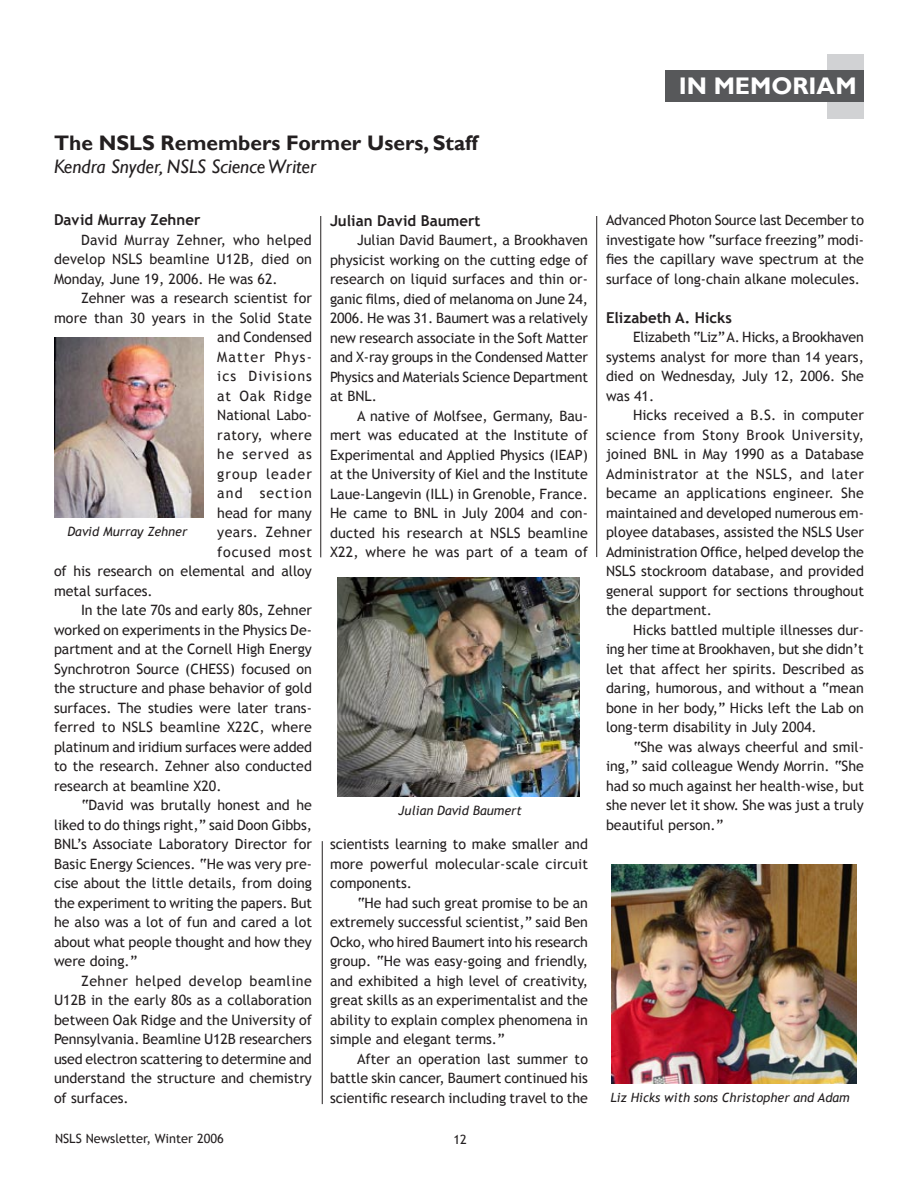
<style>
.page{position:relative;width:918px;height:1188px;background:#fff}
.page>*{position:absolute;margin:0;border:0;box-sizing:border-box;transform-origin:0 0}
.Pa11{font:700 24px "Gill Sans";color:#fff}
.Article_Title{font:700 21px "Gill Sans";color:#231f20}
.AuthorName{font:italic 19.5px "Gill Sans";color:#231f20}
.Body_Text{font:700 15px "Trebuchet MS";color:#231f20}
.Body_Text-2{font:14.25px/19.5px "Trebuchet MS";color:#231f20;text-align:justify}
.Body_Text-3{font:14.25px "Trebuchet MS";letter-spacing:.075em;color:#231f20}
.Body_Text-4{font:14.25px "Trebuchet MS";letter-spacing:.04em;color:#231f20}
.Body_Text-5{font:14.25px "Trebuchet MS";letter-spacing:.03em;color:#231f20}
.Body_Text-6{font:14.25px "Trebuchet MS";letter-spacing:.05em;color:#231f20}
.Body_Text-7{font:14.25px "Trebuchet MS";letter-spacing:.06em;color:#231f20}
.Body_Text-8{font:14.25px "Trebuchet MS";letter-spacing:.07em;color:#231f20}
.t1{font:italic 12.75px "Trebuchet MS";color:#231f20}
.t2{font:12.75px "Trebuchet MS";color:#231f20}
</style>
<div class="page">
<div style="left:828px;top:54px;width:36px;height:64px;background:#d1d2d4"></div>
<div style="left:665px;top:71px;width:199px;height:31px;background:#57585a"></div>
<img style="left:54px;top:338px;width:150px;height:180px">
<img style="left:338px;top:578px;width:241px;height:218px">
<img style="left:611px;top:864px;width:245px;height:220px">
<hr style="left:321px;top:216px;width:1px;height:341px;background:#231f20">
<hr style="left:322px;top:841px;width:1px;height:263px;background:#231f20">
<hr style="left:596px;top:216px;width:1px;height:341px;background:#231f20">
<p class="Article_Title" style="left:54px;top:130px;width:425px">The NSLS Remembers Former Users, Staff</p>
<p class="AuthorName" style="left:54px;top:155px;width:264px">Kendra Snyder, NSLS Science Writer</p>
<p class="Body_Text" style="left:54px;top:210px;width:148px">David Murray Zehner</p>
<p class="Body_Text-2" style="left:54px;top:230px;width:259px;text-indent:27px">David Murray Zehner, who helped develop NSLS beamline U12B, died on Monday, June 19, 2006. He was 62.</p>
<p class="Body_Text-2" style="left:81px;top:289px;width:233px">Zehner was a research scientist for</p>
<p class="Body_Text-2" style="left:54px;top:308px;width:259px">more than 30 years in the Solid State</p>
<p class="Body_Text-2" style="left:217px;top:328px;width:96px">and Condensed</p>
<p class="Body_Text-3" style="left:217px;top:348px;width:96px">Matter Phys-</p>
<p class="Body_Text-3" style="left:217px;top:368px;width:96px">ics Divisions</p>
<p class="Body_Text-7" style="left:217px;top:387px;width:96px">at Oak Ridge</p>
<p class="Body_Text-2" style="left:217px;top:406px;width:96px">National Labo-</p>
<p class="Body_Text-4" style="left:217px;top:426px;width:96px">ratory, where</p>
<p class="Body_Text-8" style="left:217px;top:446px;width:96px">he served as</p>
<p class="Body_Text-3" style="left:217px;top:465px;width:96px">group leader</p>
<p class="Body_Text-3" style="left:217px;top:485px;width:96px">and section</p>
<p class="Body_Text-2" style="left:217px;top:503px;width:96px">head for many</p>
<p class="Body_Text-5" style="left:217px;top:524px;width:96px">years. Zehner</p>
<p class="Body_Text-6" style="left:217px;top:543px;width:96px">focused most</p>
<p class="Body_Text-2" style="left:54px;top:562px;width:259px">of his research on elemental and alloy</p>
<p class="Body_Text-2" style="left:54px;top:581px;width:100px">metal surfaces.</p>
<p class="Body_Text-2" style="left:54px;top:601px;width:260px;text-indent:27px">In the late 70s and early 80s, Zehner worked on experiments in the Physics De&shy;partment and at the Cornell High Energy Synchrotron Source (CHESS) focused on the structure and phase behavior of gold surfaces. The studies were later trans&shy;ferred to NSLS beamline X22C, where platinum and iridium surfaces were added to the research. Zehner also conducted research at beamline X20.</p>
<p class="Body_Text-2" style="left:54px;top:796px;width:259px;text-indent:27px">“David was brutally honest and he liked to do things right,” said Doon Gibbs, BNL’s Associate Laboratory Director for Basic Energy Sciences. “He was very pre&shy;cise about the little details, from doing the experiment to writing the papers. But he also was a lot of fun and cared a lot about what people thought and how they were doing.”</p>
<p class="Body_Text-2" style="left:54px;top:971px;width:260px;text-indent:27px">Zehner helped develop beamline U12B in the early 80s as a collaboration between Oak Ridge and the University of Pennsylvania. Beamline U12B researchers used electron scattering to determine and understand the structure and chemistry of surfaces.</p>
<p class="t1" style="left:68px;top:524px;width:121px">David Murray Zehner</p>
<p class="Body_Text" style="left:330px;top:211px;width:152px">Julian David Baumert</p>
<p class="Body_Text-2" style="left:330px;top:230px;width:260px;text-indent:27px">Julian David Baumert, a Brookhaven physicist working on the cutting edge of research on liquid surfaces and thin or&shy;ganic films, died of melanoma on June 24, 2006. He was 31. Baumert was a relatively new research associate in the Soft Matter and X-ray groups in the Condensed Matter Physics and Materials Science Department at BNL.</p>
<p class="Body_Text-2" style="left:330px;top:406px;width:260px;text-indent:27px">A native of Molfsee, Germany, Bau&shy;mert was educated at the Institute of Experimental and Applied Physics (IEAP) at the University of Kiel and the Institute Laue-Langevin (ILL) in Grenoble, France.<br>He came to BNL in July 2004 and con&shy;ducted his research at NSLS beamline X22, where he was part of a team of</p>
<p class="t1" style="left:399px;top:803px;width:125px">Julian David Baumert</p>
<p class="Body_Text-2" style="left:330px;top:834px;width:259px">scientists learning to make smaller and more powerful molecular-scale circuit components.</p>
<p class="Body_Text-2" style="left:330px;top:893px;width:259px;text-indent:27px">“He had such great promise to be an extremely successful scientist,” said Ben Ocko, who hired Baumert into his research group. “He was easy-going and friendly, and exhibited a high level of creativity, great skills as an experimentalist and the ability to explain complex phenomena in simple and elegant terms.”</p>
<p class="Body_Text-2" style="left:330px;top:1049px;width:260px;text-indent:27px">After an operation last summer to battle skin cancer, Baumert continued his scientific research including travel to the</p>
<p class="t2" style="left:55px;top:1132px;width:170px">NSLS Newsletter, Winter 2006</p>
<p class="t2" style="left:454px;top:1132px;width:15px">12</p>
<p class="Pa11" style="left:679px;top:71px;width:179px">IN MEMORIAM</p>
<p class="Body_Text-2" style="left:606px;top:210px;width:259px">Advanced Photon Source last December to investigate how “surface freezing” modi&shy;fies the capillary wave spectrum at the surface of long-chain alkane molecules.</p>
<p class="Body_Text" style="left:606px;top:308px;width:127px">Elizabeth A. Hicks</p>
<p class="Body_Text-2" style="left:606px;top:327px;width:259px;text-indent:27px">Elizabeth “Liz” A. Hicks, a Brookhaven systems analyst for more than 14 years, died on Wednesday, July 12, 2006. She was 41.</p>
<p class="Body_Text-2" style="left:606px;top:405px;width:260px;text-indent:27px">Hicks received a B.S. in computer science from Stony Brook University, joined BNL in May 1990 as a Database Administrator at the NSLS, and later became an applications engineer. She maintained and developed numerous em&shy;ployee databases, assisted the NSLS User Administration Office, helped develop the NSLS stockroom database, and provided general support for sections throughout the department.</p>
<p class="Body_Text-2" style="left:606px;top:620px;width:259px;text-indent:27px">Hicks battled multiple illnesses dur&shy;ing her time at Brookhaven, but she didn’t let that affect her spirits. Described as daring, humorous, and without a “mean bone in her body,” Hicks left the Lab on long-term disability in July 2004.</p>
<p class="Body_Text-2" style="left:606px;top:737px;width:259px;text-indent:27px">“She was always cheerful and smil&shy;ing,” said colleague Wendy Morrin. “She had so much against her health-wise, but she never let it show. She was just a truly beautiful person.”</p>
<p class="t1" style="left:610px;top:1090px;width:241px">Liz Hicks with sons Christopher and Adam</p>
</div>
